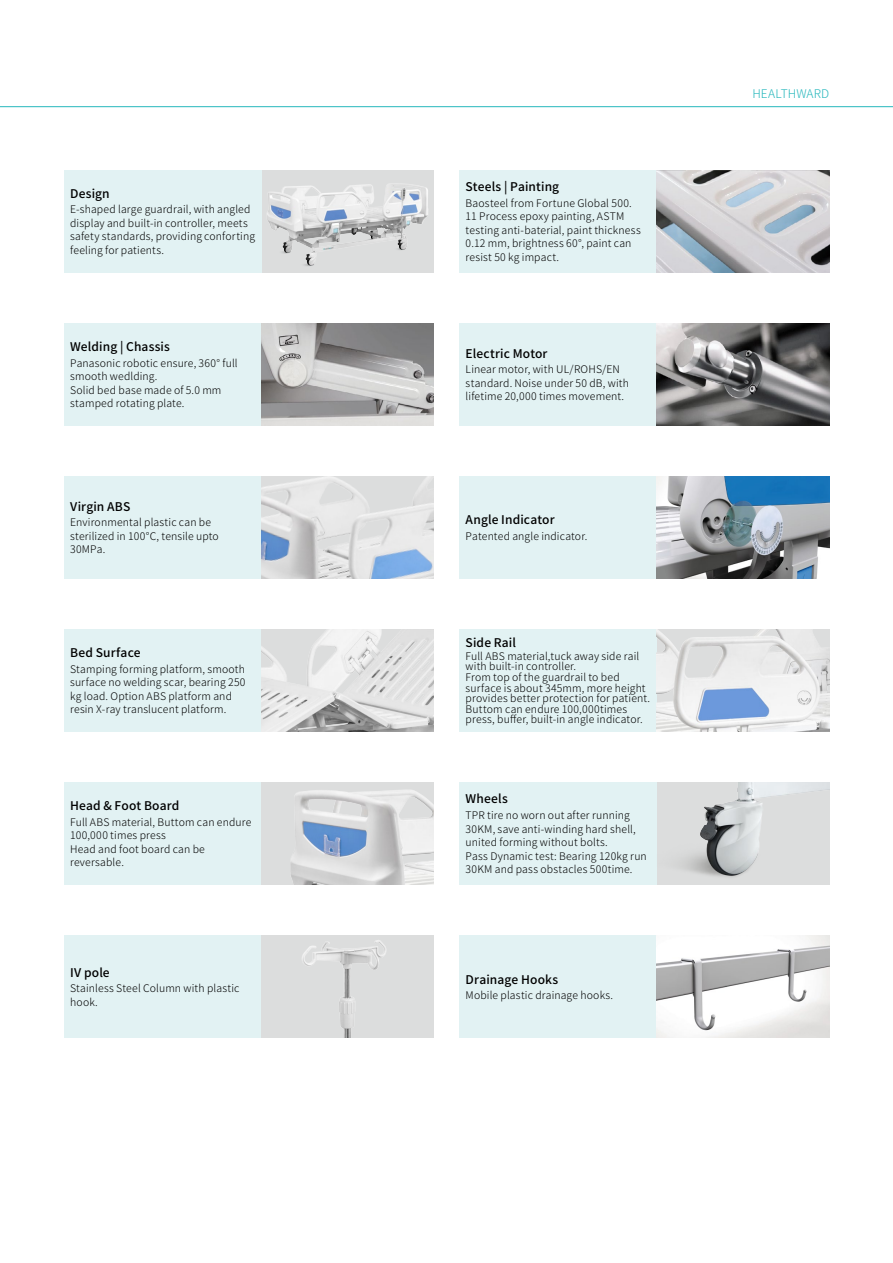
<style>
.page{position:relative;width:893px;height:1263px;background:#fff}
.page>*{position:absolute;margin:0;border:0;box-sizing:border-box;transform-origin:0 0}
.t1{font:500 12px "Noto Sans CJ Ksc";letter-spacing:.01em;color:#000}
.t2{font:300 12px "Noto Sans CJ Ksc";letter-spacing:.005em;color:#26b7bc}
.t3{font:300 10.5px/13.5px "Noto Sans CJ Ksc";letter-spacing:.015em;color:#000}
</style>
<div class="page">
<hr style="left:0;top:106px;width:893px;height:1px;background:#26b7bc">
<div style="left:64px;top:476px;width:197px;height:102px;background:#e2f2f3"></div>
<div style="left:459px;top:476px;width:198px;height:102px;background:#e2f2f3"></div>
<img style="left:261px;top:476px;width:173px;height:102px">
<img style="left:657px;top:476px;width:172px;height:102px">
<div style="left:261px;top:170px;width:173px;height:102px;background:#dcdddd"></div>
<img style="left:267px;top:183px;width:161px;height:83px">
<div style="left:64px;top:170px;width:197px;height:102px;background:#e2f2f3"></div>
<div style="left:459px;top:170px;width:198px;height:102px;background:#e2f2f3"></div>
<img style="left:657px;top:170px;width:172px;height:102px">
<div style="left:459px;top:323px;width:198px;height:102px;background:#e2f2f3"></div>
<div style="left:64px;top:323px;width:197px;height:102px;background:#e2f2f3"></div>
<img style="left:657px;top:323px;width:172px;height:102px">
<img style="left:261px;top:323px;width:173px;height:102px">
<div style="left:459px;top:629px;width:198px;height:102px;background:#e2f2f3"></div>
<div style="left:64px;top:629px;width:197px;height:102px;background:#e2f2f3"></div>
<img style="left:657px;top:629px;width:172px;height:102px">
<img style="left:261px;top:629px;width:173px;height:102px">
<div style="left:459px;top:935px;width:198px;height:102px;background:#e2f2f3"></div>
<img style="left:657px;top:935px;width:172px;height:102px">
<div style="left:459px;top:782px;width:198px;height:102px;background:#e2f2f3"></div>
<div style="left:64px;top:782px;width:197px;height:102px;background:#e2f2f3"></div>
<div style="left:261px;top:782px;width:173px;height:102px;background:#dcdddd"></div>
<img style="left:291px;top:790px;width:143px;height:94px">
<img style="left:657px;top:782px;width:172px;height:102px">
<div style="left:64px;top:935px;width:197px;height:102px;background:#e2f2f3"></div>
<div style="left:261px;top:935px;width:173px;height:102px;background:#dcdddd"></div>
<img style="left:302px;top:940px;width:84px;height:97px">
<p class="t1" style="left:70px;top:187px;width:41px">Design</p>
<p class="t3" style="left:70px;top:203px;width:186px">E-shaped large guardrail, with angled display and built-in controller, meets safety standards, providing conforting feeling for patients.</p>
<p class="t1" style="left:70px;top:340px;width:101px">Welding | Chassis</p>
<p class="t3" style="left:70px;top:356px;width:169px">Panasonic robotic ensure, 360° full smooth wedlding.<br>Solid bed base made of 5.0 mm stamped rotating plate.</p>
<p class="t1" style="left:466px;top:180px;width:95px">Steels | Painting</p>
<p class="t3" style="left:466px;top:196px;width:177px">Baosteel from Fortune Global 500.<br>11 Process epoxy painting, ASTM testing anti-baterial, paint thickness<br>0.12 mm, brightness 60°, paint can resist 50 kg impact.</p>
<p class="t1" style="left:466px;top:346px;width:83px">Electric Motor</p>
<p class="t3" style="left:466px;top:363px;width:165px">Linear motor, with UL/ROHS/EN standard. Noise under 50 dB, with lifetime 20,000 times movement.</p>
<p class="t1" style="left:70px;top:500px;width:62px">Virgin ABS</p>
<p class="t3" style="left:70px;top:516px;width:150px">Environmental plastic can be sterilized in 100°C, tensile upto<br>30MPa.</p>
<p class="t1" style="left:466px;top:513px;width:90px">Angle Indicator</p>
<p class="t3" style="left:466px;top:529px;width:123px">Patented angle indicator.</p>
<p class="t1" style="left:70px;top:646px;width:72px">Bed Surface</p>
<p class="t3" style="left:70px;top:662px;width:177px">Stamping forming platform, smooth surface no welding scar, bearing 250 kg load. Option ABS platform and resin X-ray translucent platform.</p>
<p class="t1" style="left:70px;top:799px;width:111px">Head &amp; Foot Board</p>
<p class="t3" style="left:70px;top:815px;width:183px">Full ABS material, Buttom can endure<br>100,000 times press<br>Head and foot board can be reversable.</p>
<p class="t1" style="left:70px;top:966px;width:41px">IV pole</p>
<p class="t3" style="left:70px;top:982px;width:171px">Stainless Steel Column with plastic hook.</p>
<p class="t1" style="left:466px;top:636px;width:52px">Side Rail</p>
<p class="t3" style="left:466px;top:651px;width:186px;line-height:10.5px">Full ABS material,tuck away side rail with built-in controller.<br>From top of the guardrail to bed surface is about 345mm, more height provides better protection for patient.<br>Buttom can endure 100,000times press, buffer, built-in angle indicator.</p>
<p class="t1" style="left:466px;top:792px;width:44px">Wheels</p>
<p class="t3" style="left:466px;top:809px;width:183px">TPR tire no worn out after running 30KM, save anti-winding hard shell, united forming without bolts.<br>Pass Dynamic test: Bearing 120kg run 30KM and pass obstacles 500time.</p>
<p class="t1" style="left:466px;top:972px;width:94px">Drainage Hooks</p>
<p class="t3" style="left:466px;top:989px;width:149px">Mobile plastic drainage hooks.</p>
<p class="t2" style="left:752px;top:87px;width:78px">Healthward</p>
</div>
